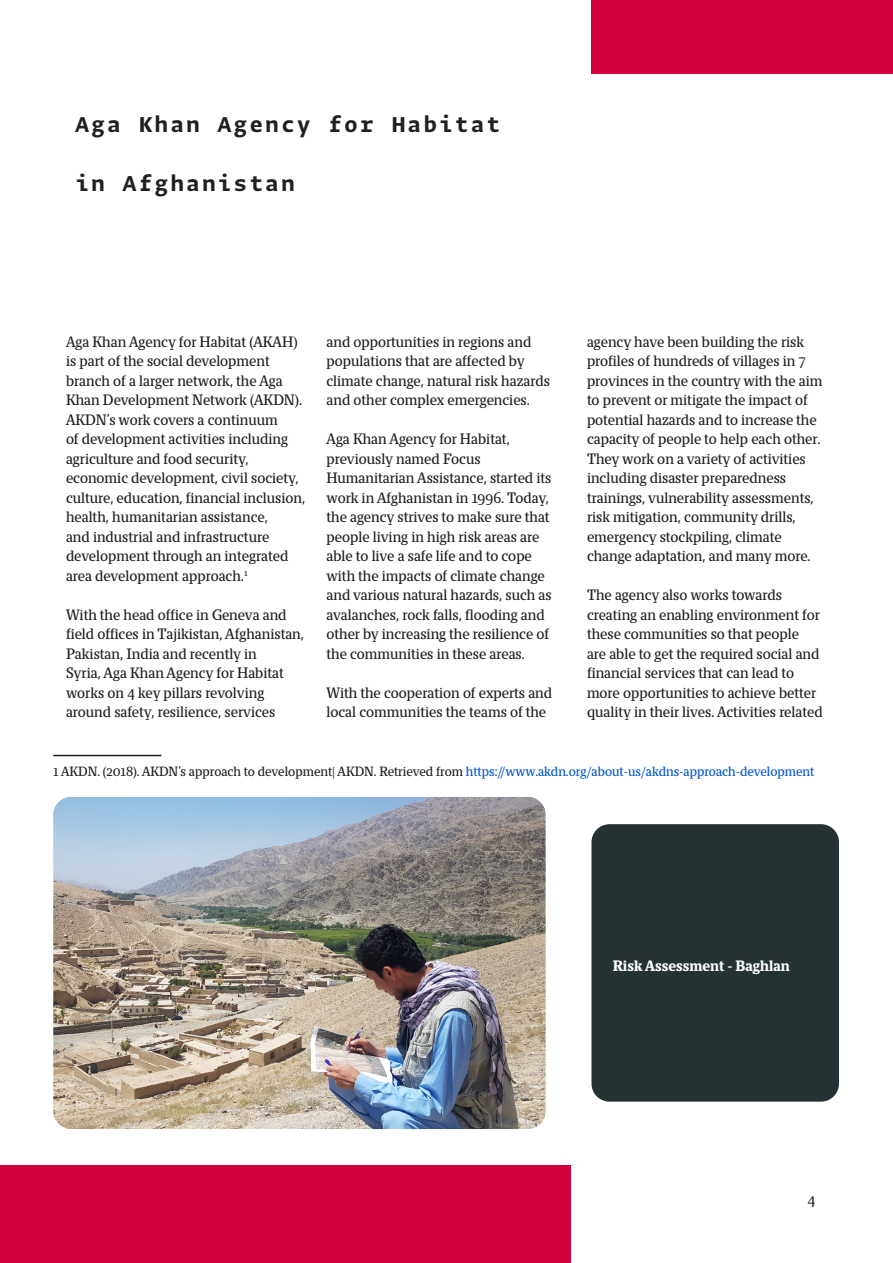
<style>
.page{position:relative;width:893px;height:1263px;background:#fff}
.page>*{position:absolute;margin:0;border:0;box-sizing:border-box;transform-origin:0 0}
.Long_title{font:25.5px "Greta Mono Std Bld";color:#231f20}
.Text_with_3_columns{font:13.5px/19.5px "Tribunal Std";color:#231f20}
.Quote_or_important_f{font:700 13.5px "Tribunal Std";color:#fff}
.Text_with_columns{font:12px "Tribunal Std";color:#231f20}
.s1{color:#0056cf}
</style>
<div class="page">
<hr style="left:53px;top:755px;width:108px;height:1px;background:#231f20">
<div style="left:591px;top:0;width:302px;height:74px;background:#d2003d"></div>
<div style="left:0;top:1166px;width:570px;height:97px;background:#d2003d"></div>
<img style="left:53px;top:797px;width:493px;height:332px">
<div style="left:591px;top:824px;width:248px;height:278px;background:#243233;border-radius:18px"></div>
<p class="Long_title" style="left:75px;top:110px;width:428px">Aga Khan Agency for Habitat</p>
<p class="Long_title" style="left:75px;top:169px;width:223px">in Afghanistan</p>
<p class="Text_with_3_columns" style="left:66px;top:332px;width:238px">Aga Khan Agency for Habitat (AKAH) is part of the social development branch of a larger network, the Aga Khan Development Network (AKDN).</p>
<p class="Text_with_3_columns" style="left:66px;top:410px;width:241px">AKDN’s work covers a continuum<br>of development activities including agriculture and food security, economic development, civil society, culture, education, financial inclusion, health, humanitarian assistance,<br>and industrial and infrastructure development through an integrated area development approach.<sup>1</sup></p>
<p class="Text_with_3_columns" style="left:66px;top:605px;width:240px">With the head office in Geneva and field offices in Tajikistan, Afghanistan, Pakistan, India and recently in<br>Syria, Aga Khan Agency for Habitat works on 4 key pillars revolving around safety, resilience, services</p>
<p class="Text_with_3_columns" style="left:326px;top:332px;width:225px">and opportunities in regions and populations that are affected by climate change, natural risk hazards and other complex emergencies.</p>
<p class="Text_with_3_columns" style="left:326px;top:429px;width:227px">Aga Khan Agency for Habitat, previously named Focus Humanitarian Assistance, started its work in Afghanistan in 1996. Today, the agency strives to make sure that people living in high risk areas are able to live a safe life and to cope with the impacts of climate change and various natural hazards, such as avalanches, rock falls, flooding and other by increasing the resilience of the communities in these areas.</p>
<p class="Text_with_3_columns" style="left:326px;top:683px;width:227px">With the cooperation of experts and local communities the teams of the</p>
<p class="Text_with_3_columns" style="left:587px;top:332px;width:237px">agency have been building the risk profiles of hundreds of villages in 7 provinces in the country with the aim to prevent or mitigate the impact of potential hazards and to increase the capacity of people to help each other.<br>They work on a variety of activities including disaster preparedness trainings, vulnerability assessments, risk mitigation, community drills, emergency stockpiling, climate change adaptation, and many more.</p>
<p class="Text_with_3_columns" style="left:587px;top:585px;width:237px">The agency also works towards creating an enabling environment for these communities so that people<br>are able to get the required social and financial services that can lead to more opportunities to achieve better quality in their lives. Activities related</p>
<p class="Text_with_columns" style="left:53px;top:763px;width:763px">1 AKDN. (2018). AKDN’s approach to development| AKDN. Retrieved from <span class="s1">https://www.akdn.org/about-us/akdns-approach-development</span></p>
<p class="Quote_or_important_f" style="left:613px;top:956px;width:178px">Risk Assessment - Baghlan</p>
<p class="Text_with_3_columns" style="left:808px;top:1190px;width:9px">4</p>
</div>
